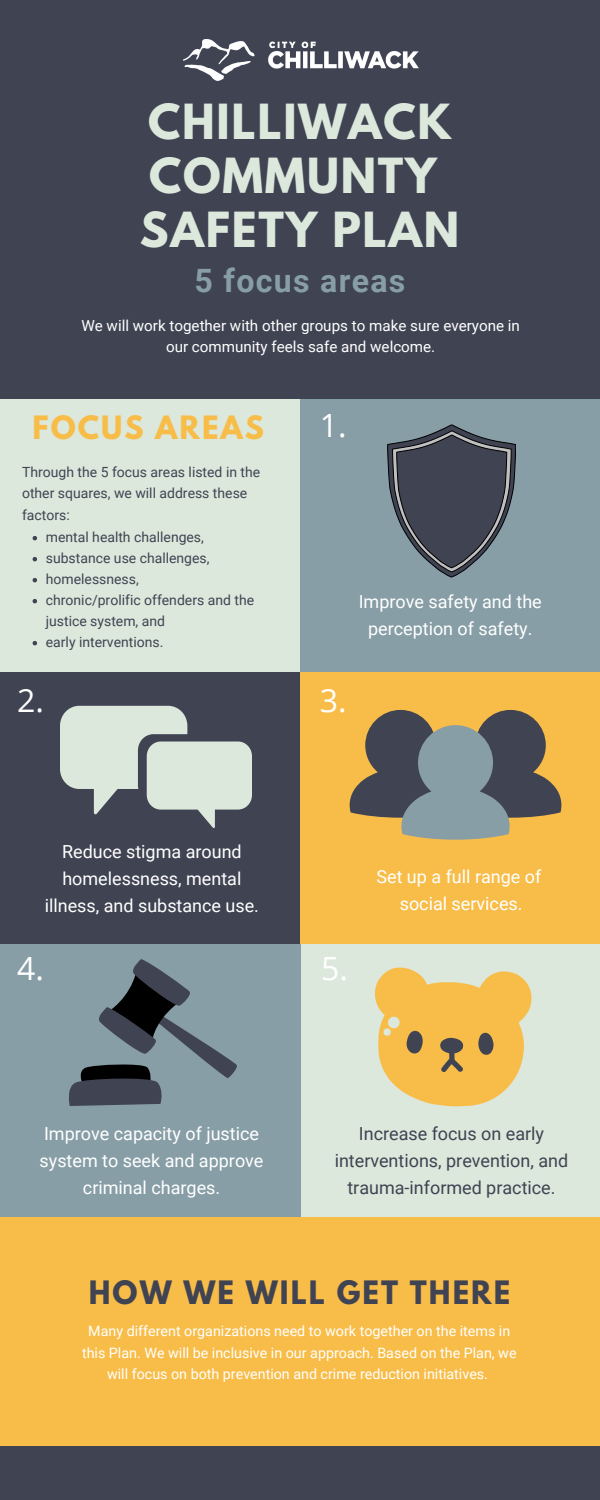
<style>
.page{position:relative;width:600px;height:1500px;background:#404352}
.page>*{position:absolute;margin:0;border:0;box-sizing:border-box;transform-origin:0 0}
.t1{font:700 42.9px/53.9px "League Spartan";letter-spacing:.04em;color:#dce8dc}
.t2{font:700 32.2px "Roboto";letter-spacing:.04em;color:#879ea6}
.t3{font:32px "Open Sans";color:#fff}
.t4{font:700 28.6px "League Spartan";letter-spacing:.07em;color:#404352}
.t5{font:700 28.5px "League Spartan";letter-spacing:.07em;color:#f8bd49}
.t6{font:18px/27px "Roboto";color:#fff;text-align:center}
.t7{font:18px/27px "Roboto";color:#404352;text-align:center}
.t8{font:15.2px/21.1px "Roboto";color:#fff;text-align:center}
.t9{font:14.3px/21.8px "Roboto";color:#fff;text-align:center}
.t10{font:14px/21.8px "Roboto";color:#404352}
</style>
<div class="page">
<div style="left:301px;top:672px;width:299px;height:273px;background:#f8bd49"></div>
<div style="left:0;top:399px;width:574px;height:273px;background:#dce8dc"></div>
<div style="left:169px;top:944px;width:431px;height:273px;background:#dce8dc"></div>
<div style="left:301px;top:399px;width:299px;height:273px;background:#879ea6"></div>
<div style="left:0;top:944px;width:301px;height:273px;background:#879ea6"></div>
<div style="left:0;top:1217px;width:600px;height:229px;background:#f8bd49"></div>
<svg style="left:388px;top:425px;width:128px;height:152px"></svg>
<svg style="left:60px;top:706px;width:192px;height:122px"></svg>
<svg style="left:350px;top:710px;width:212px;height:130px"></svg>
<svg style="left:33px;top:536px;width:4px;height:4px"></svg>
<svg style="left:33px;top:557px;width:4px;height:4px"></svg>
<svg style="left:33px;top:578px;width:4px;height:4px"></svg>
<svg style="left:33px;top:599px;width:4px;height:4px"></svg>
<svg style="left:33px;top:641px;width:4px;height:4px"></svg>
<img style="left:183px;top:40px;width:235px;height:40px">
<svg style="left:69px;top:959px;width:168px;height:147px"></svg>
<svg style="left:375px;top:968px;width:157px;height:138px"></svg>
<p class="t1" style="left:148px;top:100px;width:304px">CHILLIWACK<br>COMMUNTY</p>
<p class="t1" style="left:140px;top:208px;width:321px">SAFETY PLAN</p>
<p class="t2" style="left:195px;top:262px;width:212px">5 focus areas</p>
<p class="t8" style="left:81px;top:315px;width:440px">We will work together with other groups to make sure everyone in our community feels safe and welcome.</p>
<p class="t5" style="left:33px;top:414px;width:233px">FOCUS AREAS</p>
<p class="t10" style="left:22px;top:461px;width:240px">Through the 5 focus areas listed in the other squares, we will address these factors:</p>
<p class="t10" style="left:46px;top:526px;width:160px">mental health challenges,</p>
<p class="t10" style="left:46px;top:547px;width:165px">substance use challenges,</p>
<p class="t10" style="left:46px;top:568px;width:94px">homelessness,</p>
<p class="t10" style="left:46px;top:590px;width:210px;line-height:21px">chronic/prolific offenders and the justice system, and</p>
<p class="t10" style="left:46px;top:631px;width:119px">early interventions.</p>
<p class="t3" style="left:320px;top:403px;width:28px">1.</p>
<p class="t3" style="left:17px;top:678px;width:28px">2.</p>
<p class="t3" style="left:320px;top:678px;width:28px">3.</p>
<p class="t6" style="left:359px;top:589px;width:184px">Improve safety and the perception of safety.</p>
<p class="t6" style="left:45px;top:838px;width:216px">Reduce stigma around homelessness, mental illness, and substance use.</p>
<p class="t3" style="left:17px;top:946px;width:28px">4.</p>
<p class="t3" style="left:321px;top:946px;width:28px">5.</p>
<p class="t6" style="left:376px;top:863px;width:166px">Set up a full range of</p>
<p class="t6" style="left:400px;top:890px;width:124px">social services.</p>
<p class="t6" style="left:40px;top:1120px;width:225px">Improve capacity of justice system to seek and approve criminal charges.</p>
<p class="t7" style="left:335px;top:1121px;width:235px">Increase focus on early interventions, prevention, and trauma-informed practice.</p>
<p class="t4" style="left:89px;top:1278px;width:423px">HOW WE WILL GET THERE</p>
<p class="t9" style="left:82px;top:1320px;width:436px">Many different organizations need to work together on the items in this Plan. We will be inclusive in our approach. Based on the Plan, we will focus on both prevention and crime reduction initiatives.</p>
</div>
